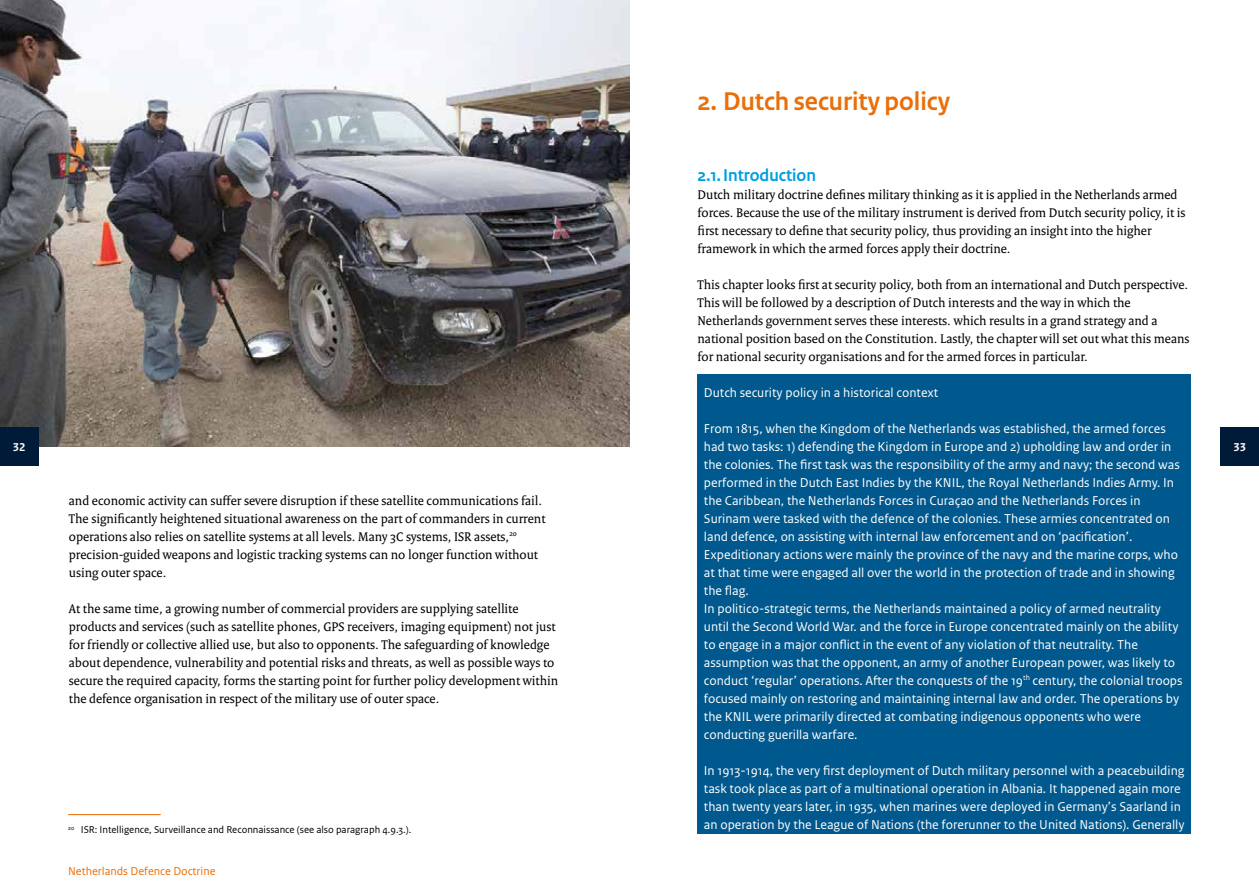
<style>
.page{position:relative;width:1259px;height:893px;background:#fff}
.page>*{position:absolute;margin:0;border:0;box-sizing:border-box;transform-origin:0 0}
.t1{font:700 27px "Rijksoverheid Sans Heading";color:#eb6e08}
.t2{font:700 18px "Rijksoverheid Sans Heading";color:#009ee0}
.t3{font:13.5px/18px "Rijksoverheid Sans Text";color:#fff}
.t4{font:13.5px/18px "Rijksoverheid Serif";color:#000}
.t5{font:12px "Rijksoverheid Sans Text";color:#eb6e08}
.t6{font:700 12px "Rijksoverheid Sans Text";color:#fff}
.t7{font:10.5px "Rijksoverheid Sans Text";color:#000}
.t8{font:6.15px "Rijksoverheid Sans Text";color:#000}
</style>
<div class="page">
<img style="left:0;top:0;width:629px;height:446px">
<div style="left:0;top:427px;width:38px;height:39px;background:#001b38"></div>
<div style="left:1220px;top:427px;width:39px;height:39px;background:#001b38"></div>
<div style="left:697px;top:374px;width:494px;height:459px;background:#00598e"></div>
<hr style="left:68px;top:814px;width:93px;height:1px;background:#eb6e08">
<p class="t6" style="left:13px;top:440px;width:14px">32</p>
<h1 class="t1" style="left:697px;top:86px;width:254px">2. Dutch security policy</h1>
<p class="t4" style="left:69px;top:491px;width:478px">and economic activity can suffer severe disruption if these satellite communications fail.<br>The significantly heightened situational awareness on the part of commanders in current operations also relies on satellite systems at all levels. Many 3C systems, ISR assets,<sup>20 </sup>precision-guided weapons and logistic tracking systems can no longer function without using outer space.</p>
<p class="t4" style="left:69px;top:599px;width:491px">At the same time, a growing number of commercial providers are supplying satellite products and services (such as satellite phones, GPS receivers, imaging equipment) not just for friendly or collective allied use, but also to opponents. The safeguarding of knowledge about dependence, vulnerability and potential risks and threats, as well as possible ways to secure the required capacity, forms the starting point for further policy development within the defence organisation in respect of the military use of outer space.</p>
<h2 class="t2" style="left:697px;top:165px;width:120px">2.1.Introduction</h2>
<p class="t4" style="left:697px;top:185px;width:489px">Dutch military doctrine defines military thinking as it is applied in the Netherlands armed forces. Because the use of the military instrument is derived from Dutch security policy, it is first necessary to define that security policy, thus providing an insight into the higher framework in which the armed forces apply their doctrine.</p>
<p class="t4" style="left:697px;top:275px;width:493px">This chapter looks first at security policy, both from an international and Dutch perspective.<br>This will be followed by a description of Dutch interests and the way in which the Netherlands government serves these interests. which results in a grand strategy and a national position based on the Constitution. Lastly, the chapter will set out what this means for national security organisations and for the armed forces in particular.</p>
<p class="t3" style="left:704px;top:383px;width:236px">Dutch security policy in a historical context</p>
<p class="t3" style="left:704px;top:419px;width:480px">From 1815, when the Kingdom of the Netherlands was established, the armed forces had two tasks: 1) defending the Kingdom in Europe and 2) upholding law and order in the colonies. The first task was the responsibility of the army and navy; the second was performed in the Dutch East Indies by the KNIL, the Royal Netherlands Indies Army. In the Caribbean, the Netherlands Forces in Curaçao and the Netherlands Forces in Surinam were tasked with the defence of the colonies. These armies concentrated on land defence, on assisting with internal law enforcement and on ‘pacification’.<br>Expeditionary actions were mainly the province of the navy and the marine corps, who at that time were engaged all over the world in the protection of trade and in showing the flag.<br>In politico-strategic terms, the Netherlands maintained a policy of armed neutrality until the Second World War. and the force in Europe concentrated mainly on the ability to engage in a major conflict in the event of any violation of that neutrality. The assumption was that the opponent, an army of another European power, was likely to conduct ‘regular’ operations. After the conquests of the 19<sup>th</sup> century, the colonial troops focused mainly on restoring and maintaining internal law and order. The operations by the KNIL were primarily directed at combating indigenous opponents who were conducting guerilla warfare.</p>
<p class="t3" style="left:704px;top:761px;width:482px">In 1913-1914, the very first deployment of Dutch military personnel with a peacebuilding task took place as part of a multinational operation in Albania. It happened again more than twenty years later, in 1935, when marines were deployed in Germany’s Saarland in</p>
<p class="t8" style="left:68px;top:824px;width:8px">20</p>
<p class="t3" style="left:704px;top:815px;width:482px">an operation by the League of Nations (the forerunner to the United Nations). Generally</p>
<p class="t7" style="left:81px;top:824px;width:332px">ISR: Intelligence, Surveillance and Reconnaissance (see also paragraph 4.9.3.).</p>
<p class="t5" style="left:68px;top:864px;width:149px">Netherlands Defence Doctrine</p>
<p class="t6" style="left:1233px;top:440px;width:14px">33</p>
</div>
